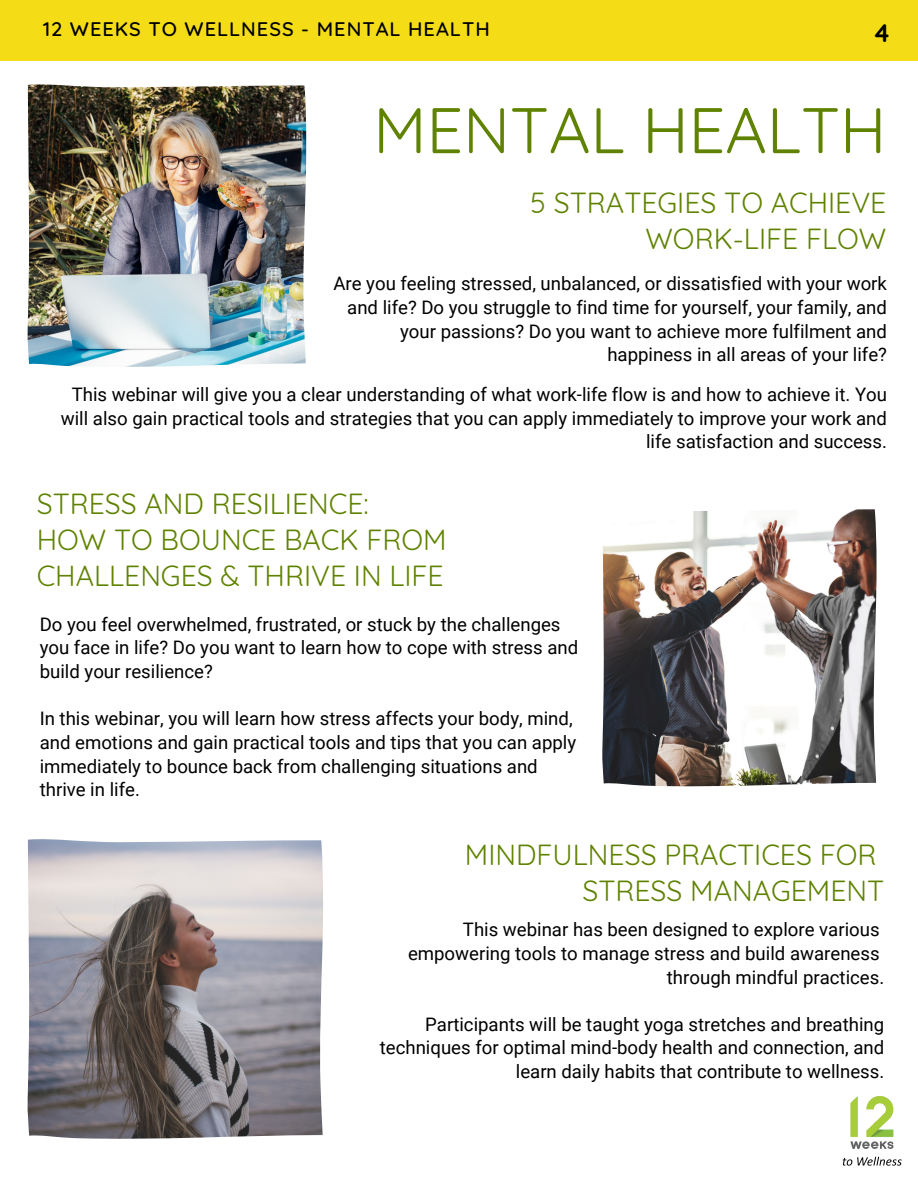
<style>
.page{position:relative;width:918px;height:1188px;background:#fff}
.page>*{position:absolute;margin:0;border:0;box-sizing:border-box;transform-origin:0 0}
.t1{font:64.35px "Quicksand";color:#608201}
.t2{font:28.35px/36px "Quicksand";color:#608201}
.t3{font:700 25.35px "Quicksand";color:#000}
.t4{font:500 20.1px "Quicksand";letter-spacing:.05em;color:#000}
.t5{font:18.6px/23.7px "Roboto";color:#000;text-align:right}
</style>
<div class="page">
<div style="left:0;top:0;width:918px;height:60px;background:#f4dd16"></div>
<img style="left:28px;top:84px;width:279px;height:283px">
<img style="left:602px;top:509px;width:275px;height:278px">
<img style="left:28px;top:839px;width:295px;height:300px">
<img style="left:843px;top:1096px;width:58px;height:70px">
<p class="t4" style="left:43px;top:16px;width:448px">12 WEEKS TO WELLNESS - MENTAL HEALTH</p>
<p class="t3" style="left:873px;top:17px;width:19px">4</p>
<p class="t1" style="left:373px;top:89px;width:515px">MENTAL HEALTH</p>
<p class="t2" style="left:531px;top:184px;width:357px">5 STRATEGIES TO ACHIEVE</p>
<p class="t2" style="left:646px;top:220px;width:242px">WORK-LIFE FLOW</p>
<p class="t5" style="left:333px;top:272px;width:555px">Are you feeling stressed, unbalanced, or dissatisfied with your work and life? Do you struggle to find time for yourself, your family, and your passions? Do you want to achieve more fulfilment and happiness in all areas of your life?</p>
<p class="t5" style="left:61px;top:383px;width:828px">This webinar will give you a clear understanding of what work-life flow is and how to achieve it. You will also gain practical tools and strategies that you can apply immediately to improve your work and life satisfaction and success.</p>
<p class="t2" style="left:37px;top:486px;width:334px">STRESS AND RESILIENCE:</p>
<p class="t2" style="left:37px;top:522px;width:411px">HOW TO BOUNCE BACK FROM<br>CHALLENGES &amp; THRIVE IN LIFE</p>
<p class="t5" style="left:40px;top:613px;width:540px;text-align:left">Do you feel overwhelmed, frustrated, or stuck by the challenges you face in life? Do you want to learn how to cope with stress and build your resilience?</p>
<p class="t5" style="left:40px;top:707px;width:538px;text-align:left">In this webinar, you will learn how stress affects your body, mind, and emotions and gain practical tools and tips that you can apply immediately to bounce back from challenging situations and thrive in life.</p>
<p class="t2" style="left:465px;top:837px;width:413px">MINDFULNESS PRACTICES FOR</p>
<p class="t2" style="left:582px;top:873px;width:303px">STRESS MANAGEMENT</p>
<p class="t5" style="left:463px;top:918px;width:418px">This webinar has been designed to explore various</p>
<p class="t5" style="left:408px;top:942px;width:473px">empowering tools to manage stress and build awareness</p>
<p class="t5" style="left:667px;top:965px;width:219px">through mindful practices.</p>
<p class="t5" style="left:380px;top:1013px;width:506px">Participants will be taught yoga stretches and breathing techniques for optimal mind-body health and connection, and learn daily habits that contribute to wellness.</p>
</div>
